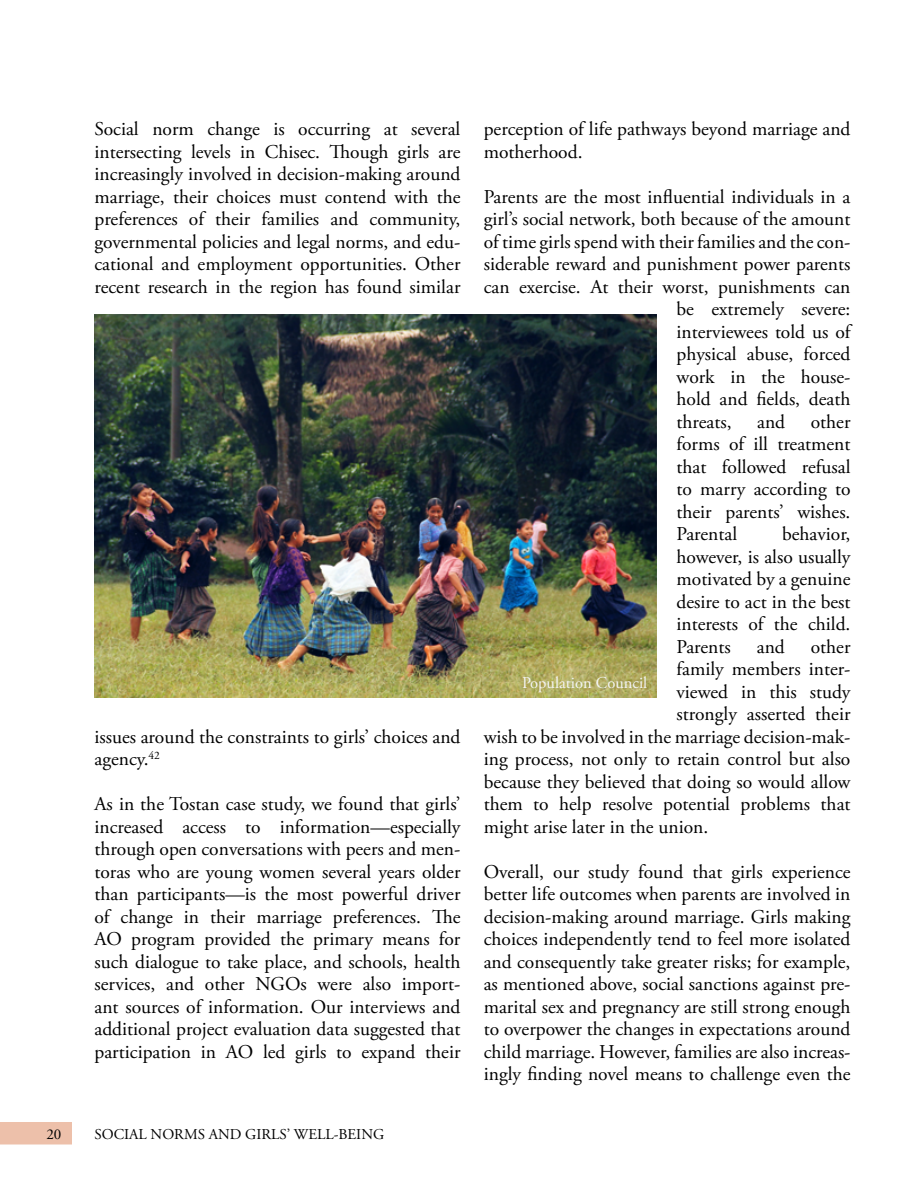
<style>
.page{position:relative;width:918px;height:1188px;background:#fff}
.page>*{position:absolute;margin:0;border:0;box-sizing:border-box;transform-origin:0 0}
.t1{font:19.5px/22.5px "Adobe Garamond Pro";color:#000;text-align:justify}
.t2{font:16.5px "Adobe Garamond Pro";color:#f4f4f4}
.t3{font:15px "Adobe Garamond Pro";color:#000}
</style>
<div class="page">
<div style="left:0;top:1122px;width:72px;height:22px;background:#edc0aa"></div>
<img style="left:94px;top:315px;width:563px;height:383px">
<p class="t1" style="left:94px;top:118px;width:368px">Social norm change is occurring at several intersecting levels in Chisec. Though girls are increasingly involved in decision-making around marriage, their choices must contend with the preferences of their families and community, governmental policies and legal norms, and edu&shy;cational and employment opportunities. Other recent research in the region has found similar</p>
<p class="t1" style="left:94px;top:726px;width:368px">issues around the constraints to girls’ choices and agency.<sup>42</sup></p>
<p class="t1" style="left:94px;top:793px;width:368px">As in the Tostan case study, we found that girls’ increased access to information—especially through open conversations with peers and men&shy;toras who are young women several years older than participants—is the most powerful driver of change in their marriage preferences. The AO program provided the primary means for such dialogue to take place, and schools, health services, and other NGOs were also import&shy;ant sources of information. Our interviews and additional project evaluation data suggested that participation in AO led girls to expand their</p>
<p class="t3" style="left:46px;top:1125px;width:16px">20</p>
<p class="t3" style="left:94px;top:1125px;width:291px">SOCIAL NORMS AND GIRLS’ WELL-BEING</p>
<p class="t1" style="left:484px;top:118px;width:368px">perception of life pathways beyond marriage and motherhood.</p>
<p class="t1" style="left:484px;top:186px;width:368px">Parents are the most influential individuals in a</p>
<p class="t1" style="left:484px;top:208px;width:368px">girl’s social network, both because of the amount</p>
<p class="t1" style="left:484px;top:231px;width:368px">of time girls spend with their families and the con-</p>
<p class="t1" style="left:484px;top:253px;width:368px">siderable reward and punishment power parents</p>
<p class="t1" style="left:484px;top:276px;width:368px">can exercise. At their worst, punishments can</p>
<p class="t1" style="left:677px;top:298px;width:176px">be extremely severe:</p>
<p class="t1" style="left:677px;top:321px;width:175px">interviewees told us of</p>
<p class="t1" style="left:677px;top:343px;width:175px">physical abuse, forced</p>
<p class="t1" style="left:677px;top:366px;width:176px">work in the house-</p>
<p class="t1" style="left:677px;top:388px;width:175px">hold and fields, death</p>
<p class="t1" style="left:677px;top:411px;width:57px">threats,</p>
<p class="t1" style="left:757px;top:411px;width:30px">and</p>
<p class="t1" style="left:677px;top:411px;width:176px;text-indent:134px">other forms of ill treatment that followed refusal to marry according to their parents’ wishes.<br>Parental</p>
<p class="t1" style="left:677px;top:523px;width:176px;text-indent:106px">behavior, however, is also usually motivated by a genuine desire to act in the best interests of the child.<br>Parents</p>
<p class="t1" style="left:757px;top:636px;width:30px">and</p>
<p class="t1" style="left:811px;top:636px;width:41px">other</p>
<p class="t1" style="left:677px;top:658px;width:175px">family members inter-</p>
<p class="t1" style="left:677px;top:681px;width:176px">viewed in this study</p>
<p class="t1" style="left:677px;top:703px;width:175px">strongly asserted their</p>
<p class="t1" style="left:484px;top:726px;width:368px">wish to be involved in the marriage decision-mak-</p>
<p class="t1" style="left:484px;top:748px;width:368px">ing process, not only to retain control but also</p>
<p class="t1" style="left:484px;top:771px;width:368px">because they believed that doing so would allow</p>
<p class="t1" style="left:484px;top:793px;width:368px">them to help resolve potential problems that</p>
<p class="t1" style="left:484px;top:816px;width:226px">might arise later in the union.</p>
<p class="t1" style="left:484px;top:861px;width:368px">Overall, our study found that girls experience better life outcomes when parents are involved in decision-making around marriage. Girls making choices independently tend to feel more isolated and consequently take greater risks; for example, as mentioned above, social sanctions against pre&shy;marital sex and pregnancy are still strong enough to overpower the changes in expectations around child marriage. However, families are also increas&shy;ingly finding novel means to challenge even the</p>
<p class="t2" style="left:522px;top:673px;width:127px">Population Council</p>
</div>
